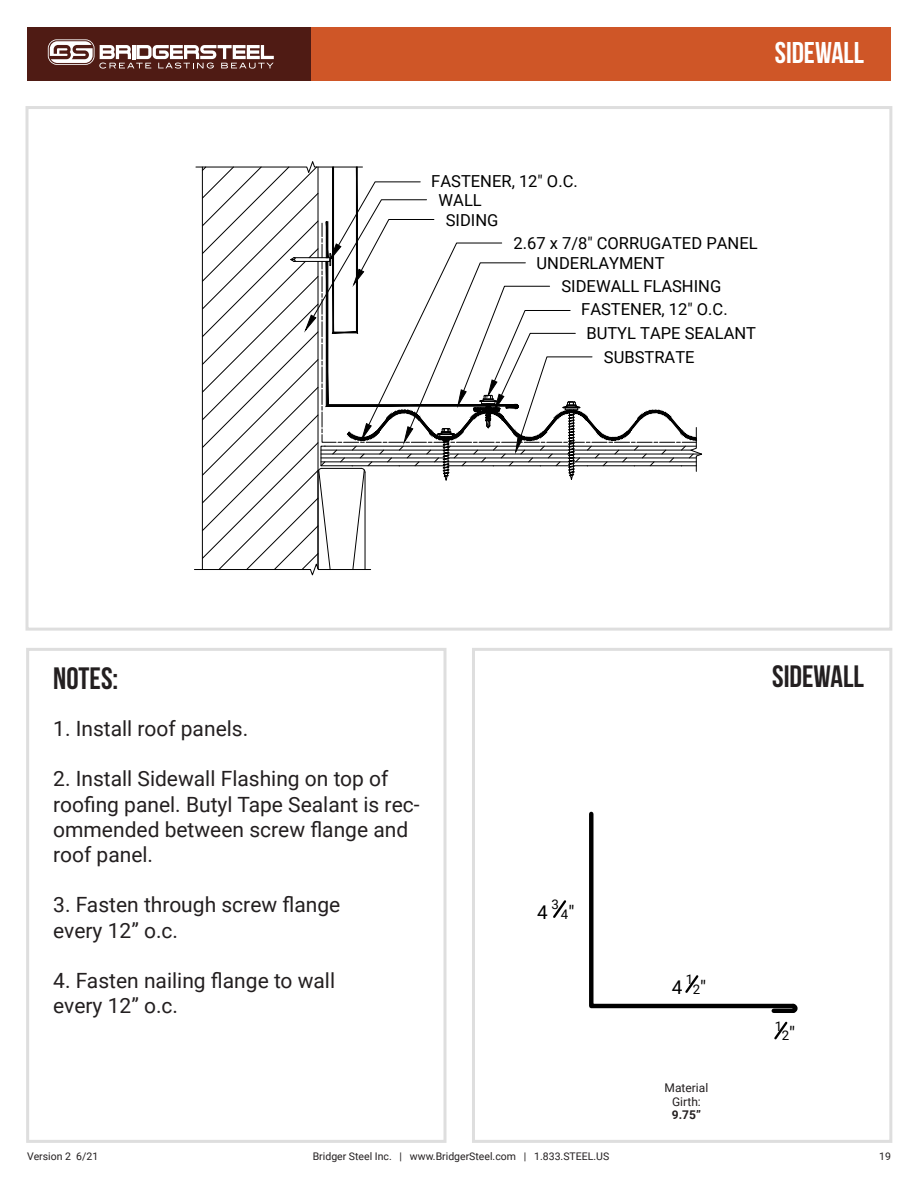
<style>
.page{position:relative;width:918px;height:1188px;background:#fff}
.page>*{position:absolute;margin:0;border:0;box-sizing:border-box;transform-origin:0 0}
.t1{font:30.9px "Bebas Neue";color:#231f20}
.Page_Header_Right{font:30px "Bebas Neue";color:#fff}
.t2{font:21px/25.2px "Roboto";color:#231f20}
.t3{font:18.9px "Roboto";color:#000}
.t4{font:16.5px "Roboto";color:#000}
.t5{font:13.2px/9.6px "Roboto";color:#000}
.t6{font:12px "Roboto";color:#231f20}
.t7{font:700 12px "Roboto";color:#231f20}
.t8{font:10.5px "Roboto";color:#231f20}
.s1{font-size:18.9px}
</style>
<div class="page">
<div style="left:310px;top:27px;width:581px;height:54px;background:#cf5627"></div>
<div style="left:27px;top:27px;width:283px;height:54px;background:#4f1b14"></div>
<svg style="left:48px;top:39px;width:226px;height:30px"></svg>
<div style="left:26px;top:106px;width:866px;height:525px;border:3px solid #dedede"></div>
<div style="left:26px;top:648px;width:421px;height:495px;border:3px solid #dedede"></div>
<div style="left:472px;top:648px;width:420px;height:495px;border:3px solid #dedede"></div>
<svg style="left:589px;top:812px;width:209px;height:228px"></svg>
<svg style="left:553px;top:900px;width:14px;height:18px"></svg>
<svg style="left:194px;top:161px;width:508px;height:415px"></svg>
<p class="Page_Header_Right" style="left:775px;top:36px;width:91px">SIDEWALL</p>
<p class="t4" style="left:431px;top:169px;width:148px">FASTENER, 12" O.C.</p>
<p class="t4" style="left:446px;top:208px;width:54px">SIDING</p>
<p class="t4" style="left:537px;top:251px;width:130px">UNDERLAYMENT</p>
<p class="t4" style="left:561px;top:275px;width:161px">SIDEWALL FLASHING</p>
<p class="t4" style="left:581px;top:298px;width:148px">FASTENER, 12" O.C.</p>
<p class="t4" style="left:586px;top:322px;width:171px">BUTYL TAPE SEALANT</p>
<p class="t4" style="left:604px;top:346px;width:92px">SUBSTRATE</p>
<p class="t4" style="left:439px;top:188px;width:45px">WALL</p>
<p class="t4" style="left:513px;top:231px;width:246px">2.67 x 7/8" CORRUGATED PANEL</p>
<p class="t1" style="left:53px;top:661px;width:67px">NOTES:</p>
<p class="t1" style="left:772px;top:660px;width:93px">SIDEWALL</p>
<p class="t2" style="left:53px;top:715px;width:197px">1. Install roof panels.</p>
<p class="t2" style="left:53px;top:765px;width:337px">2. Install Sidewall Flashing on top of</p>
<p class="t2" style="left:53px;top:791px;width:368px">roofing panel. Butyl Tape Sealant is rec&shy;ommended between screw flange and roof panel.</p>
<p class="t2" style="left:53px;top:891px;width:289px">3. Fasten through screw flange</p>
<p class="t2" style="left:53px;top:917px;width:126px">every 12” o.c.</p>
<p class="t2" style="left:53px;top:967px;width:283px">4. Fasten nailing flange to wall</p>
<p class="t2" style="left:53px;top:992px;width:126px">every 12” o.c.</p>
<p class="t5" style="left:551px;top:899px;width:9px">3</p>
<p class="t5" style="left:561px;top:909px;width:15px">4<span class="s1">"</span></p>
<p class="t3" style="left:537px;top:899px;width:12px">4</p>
<p class="t3" style="left:672px;top:974px;width:12px">4</p>
<p class="t5" style="left:693px;top:974px;width:15px;text-indent:-7px">1<br>2<span class="s1">"</span></p>
<p class="t6" style="left:665px;top:1079px;width:45px">Material</p>
<p class="t6" style="left:672px;top:1093px;width:30px">Girth:</p>
<p class="t7" style="left:672px;top:1106px;width:31px">9.75”</p>
<p class="t5" style="left:782px;top:1021px;width:15px;text-indent:-7px">1<br>2<span class="s1">"</span></p>
<p class="t8" style="left:27px;top:1149px;width:73px">Version 2 6/21</p>
<p class="t8" style="left:313px;top:1149px;width:298px">Bridger Steel Inc. | www.BridgerSteel.com | 1.833.STEEL.US</p>
<p class="t8" style="left:879px;top:1149px;width:13px">19</p>
</div>
